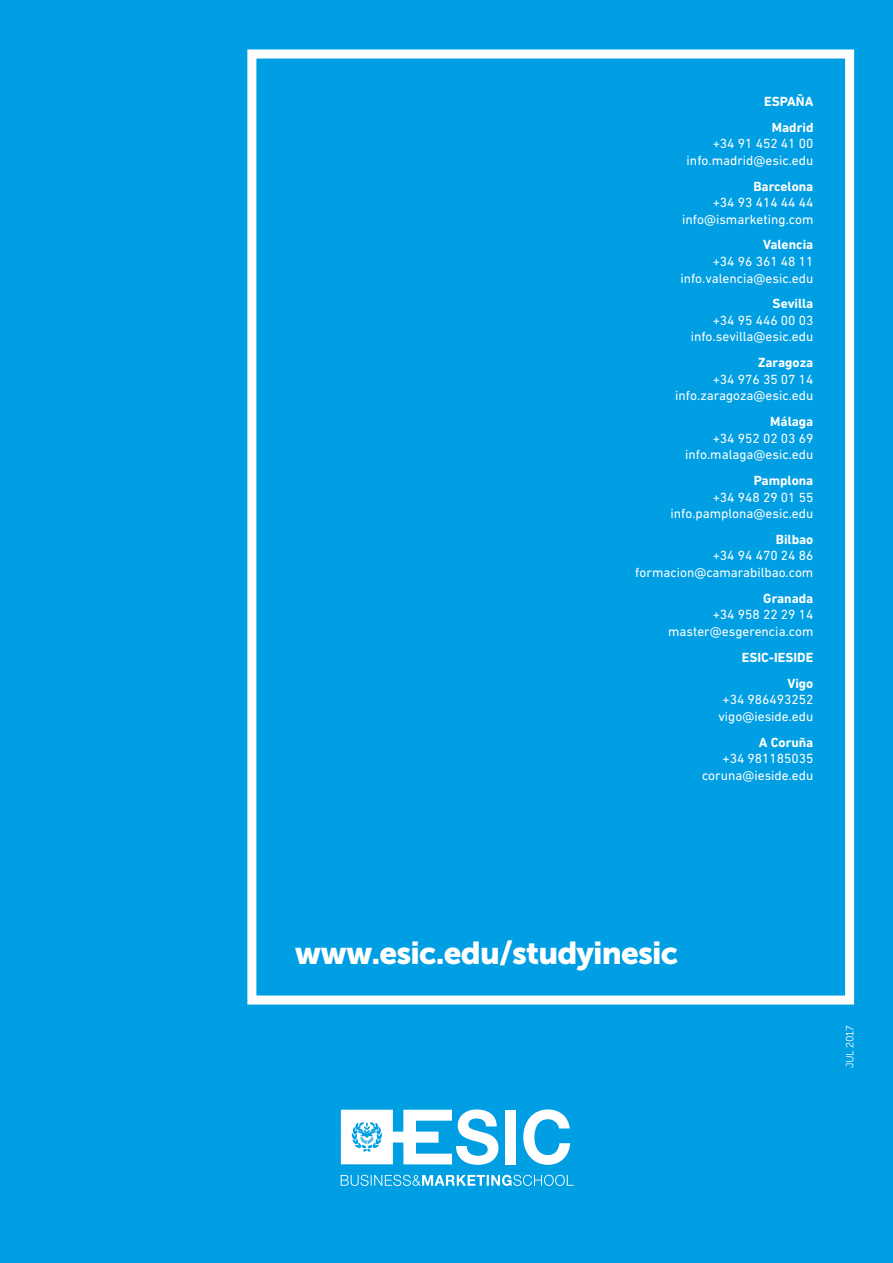
<style>
.page{position:relative;width:893px;height:1263px;background:#009fe3}
.page>*{position:absolute;margin:0;border:0;box-sizing:border-box;transform-origin:0 0}
.t1{font:31.5px "Museo Sans 900";letter-spacing:-.025em;color:#fff}
.t2{font:13.5px/16.5px "DIN Next LT Pro";color:#fff;text-align:right}
.t3{font:700 13.5px "DIN Next LT Pro";color:#fff}
.t4{font:10.5px "Museo Sans 300";letter-spacing:-.025em;color:#fff}
.s1{font-weight:700}
</style>
<div class="page">
<svg style="left:523px;top:1109px;width:47px;height:56px"></svg>
<div style="left:505px;top:1110px;width:11px;height:54px;background:#fff"></div>
<svg style="left:341px;top:1109px;width:157px;height:56px"></svg>
<svg style="left:341px;top:1175px;width:232px;height:11px"></svg>
<div style="left:247px;top:50px;width:607px;height:954px;border:9px solid #fff"></div>
<p class="t3" style="left:764px;top:93px;width:51px">ESPAÑA</p>
<p class="t2" style="left:687px;top:119px;width:128px"><span class="s1">Madrid<br></span>+34 91 452 41 00 info.madrid@esic.edu</p>
<p class="t2" style="left:682px;top:178px;width:133px"><span class="s1">Barcelona<br></span>+34 93 414 44 44 info@ismarketing.com</p>
<p class="t2" style="left:680px;top:236px;width:135px"><span class="s1">Valencia<br></span>+34 96 361 48 11 info.valencia@esic.edu</p>
<p class="t2" style="left:691px;top:295px;width:124px"><span class="s1">Sevilla<br></span>+34 95 446 00 03 info.sevilla@esic.edu</p>
<p class="t2" style="left:675px;top:354px;width:140px"><span class="s1">Zaragoza<br></span>+34 976 35 07 14 info.zaragoza@esic.edu</p>
<p class="t2" style="left:685px;top:413px;width:130px"><span class="s1">Málaga<br></span>+34 952 02 03 69 info.malaga@esic.edu</p>
<p class="t2" style="left:670px;top:472px;width:144px"><span class="s1">Pamplona<br></span>+34 948 29 01 55 info.pamplona@esic.edu</p>
<p class="t2" style="left:635px;top:531px;width:180px"><span class="s1">Bilbao<br></span>+34 94 470 24 86 formacion@camarabilbao.com</p>
<p class="t2" style="left:668px;top:590px;width:147px"><span class="s1">Granada<br></span>+34 958 22 29 14 master@esgerencia.com</p>
<p class="t3" style="left:742px;top:649px;width:73px">ESIC-IESIDE</p>
<p class="t2" style="left:718px;top:675px;width:96px;text-align:justify;text-indent:69px"><span class="s1">Vigo </span>+34 986493252 vigo@ieside.edu</p>
<p class="t2" style="left:702px;top:733px;width:113px"><span class="s1">A Coruña<br></span>+34 981185035 coruna@ieside.edu</p>
<p class="t1" style="left:295px;top:935px;width:385px">www.esic.edu/studyinesic</p>
<p class="t4" style="left:844px;top:1068px;width:44px;rotate:-90deg">JUL 2017</p>
</div>
